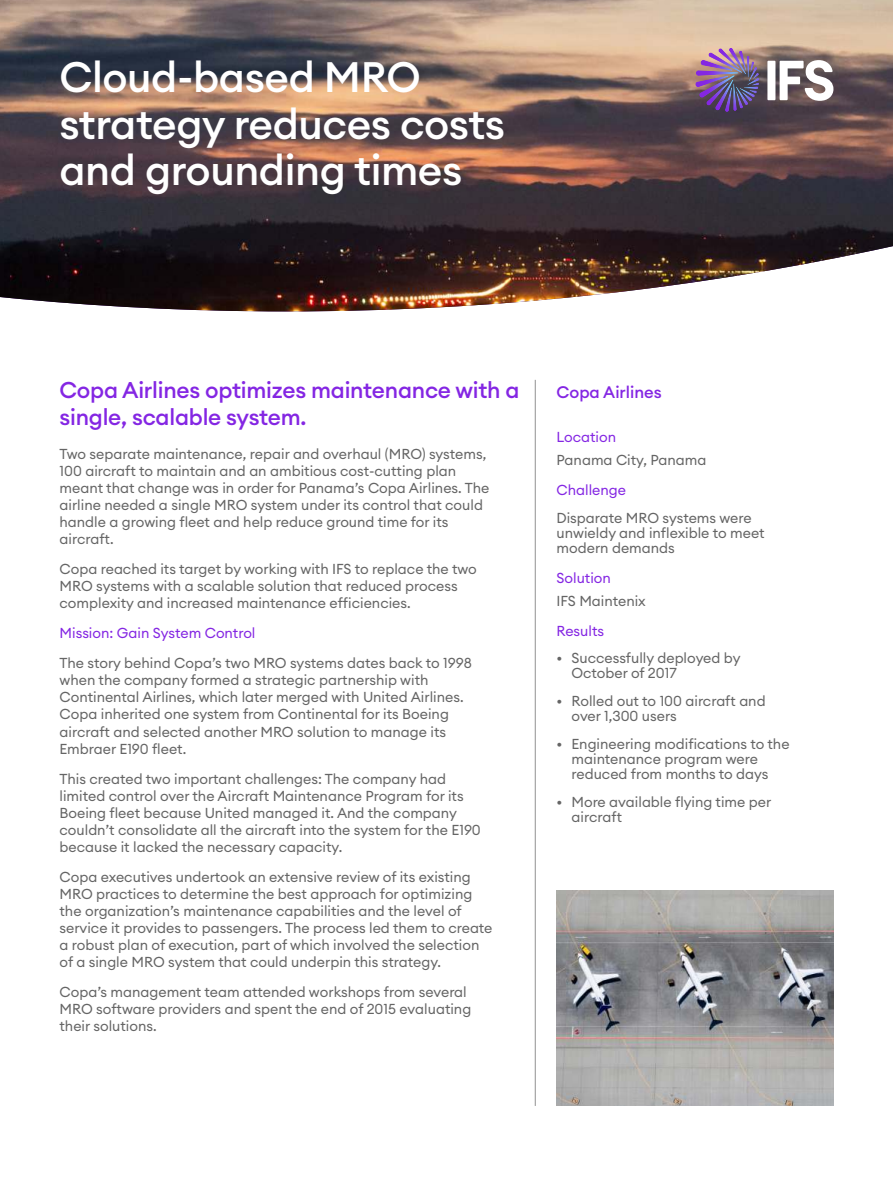
<style>
.page{position:relative;width:893px;height:1191px;background:#fff}
.page>*{position:absolute;margin:0;border:0;box-sizing:border-box;transform-origin:0 0}
.t1{font:500 42px/46.2px "Euclid Circular A";letter-spacing:-.01em;color:#fff}
.t2{font:500 22.5px/27px "Euclid Circular A";letter-spacing:-.01em;color:#8426e3}
.t3{font:500 16.5px "Euclid Circular A";color:#8426e3}
.t4{font:14.25px/17.1px "Euclid Circular A";color:#656565}
.t5{font:14.25px "Euclid Circular A";color:#8426e3}
</style>
<div class="page">
<img style="left:0;top:0;width:893px;height:311px">
<svg style="left:767px;top:60px;width:66px;height:41px"></svg>
<img style="left:695px;top:48px;width:65px;height:63px">
<hr style="left:535px;top:380px;width:1px;height:726px;background:#919191">
<img style="left:556px;top:890px;width:277px;height:216px">
<h1 class="t1" style="left:60px;top:58px;width:447px">Cloud-based MRO strategy reduces costs and grounding times</h1>
<h2 class="t2" style="left:60px;top:378px;width:461px">Copa Airlines optimizes maintenance with a single, scalable system.</h2>
<p class="t4" style="left:60px;top:446px;width:431px">Two separate maintenance, repair and overhaul (MRO) systems, 100 aircraft to maintain and an ambitious cost-cutting plan meant that change was in order for Panama’s Copa Airlines. The airline needed a single MRO system under its control that could handle a growing fleet and help reduce ground time for its aircraft.</p>
<p class="t4" style="left:60px;top:561px;width:419px">Copa reached its target by working with IFS to replace the two<br>MRO systems with a scalable solution that reduced process complexity and increased maintenance efficiencies.</p>
<p class="t5" style="left:60px;top:627px;width:197px">Mission: Gain System Control</p>
<p class="t4" style="left:60px;top:655px;width:414px">The story behind Copa’s two MRO systems dates back to 1998 when the company formed a strategic partnership with Continental Airlines, which later merged with United Airlines.<br>Copa inherited one system from Continental for its Boeing aircraft and selected another MRO solution to manage its Embraer E190 fleet.</p>
<p class="t4" style="left:60px;top:771px;width:423px">This created two important challenges: The company had limited control over the Aircraft Maintenance Program for its Boeing fleet because United managed it. And the company couldn’t consolidate all the aircraft into the system for the E190 because it lacked the necessary capacity.</p>
<p class="t4" style="left:60px;top:869px;width:434px">Copa executives undertook an extensive review of its existing MRO practices to determine the best approach for optimizing the organization’s maintenance capabilities and the level of service it provides to passengers. The process led them to create a robust plan of execution, part of which involved the selection of a single MRO system that could underpin this strategy.</p>
<p class="t4" style="left:60px;top:984px;width:413px">Copa’s management team attended workshops from several<br>MRO software providers and spent the end of 2015 evaluating their solutions.</p>
<p class="t3" style="left:556px;top:385px;width:107px">Copa Airlines</p>
<p class="t5" style="left:556px;top:430px;width:61px">Location</p>
<p class="t4" style="left:556px;top:452px;width:151px">Panama City, Panama</p>
<p class="t5" style="left:556px;top:483px;width:71px">Challenge</p>
<p class="t4" style="left:556px;top:511px;width:210px;line-height:15px">Disparate MRO systems were unwieldy and inflexible to meet modern demands</p>
<p class="t5" style="left:556px;top:571px;width:56px">Solution</p>
<p class="t4" style="left:556px;top:593px;width:91px">IFS Maintenix</p>
<p class="t5" style="left:556px;top:624px;width:49px">Results</p>
<p class="t4" style="left:571px;top:652px;width:171px;line-height:15px;text-indent:-15px">• Successfully deployed by<br>October of 2017</p>
<p class="t4" style="left:571px;top:694px;width:196px;line-height:15px;text-indent:-15px">• Rolled out to 100 aircraft and over 1,300 users</p>
<p class="t4" style="left:571px;top:737px;width:220px;line-height:15px;text-indent:-15px">• Engineering modifications to the maintenance program were reduced from months to days</p>
<p class="t4" style="left:571px;top:795px;width:201px;line-height:15px;text-indent:-15px">• More available flying time per aircraft</p>
</div>
